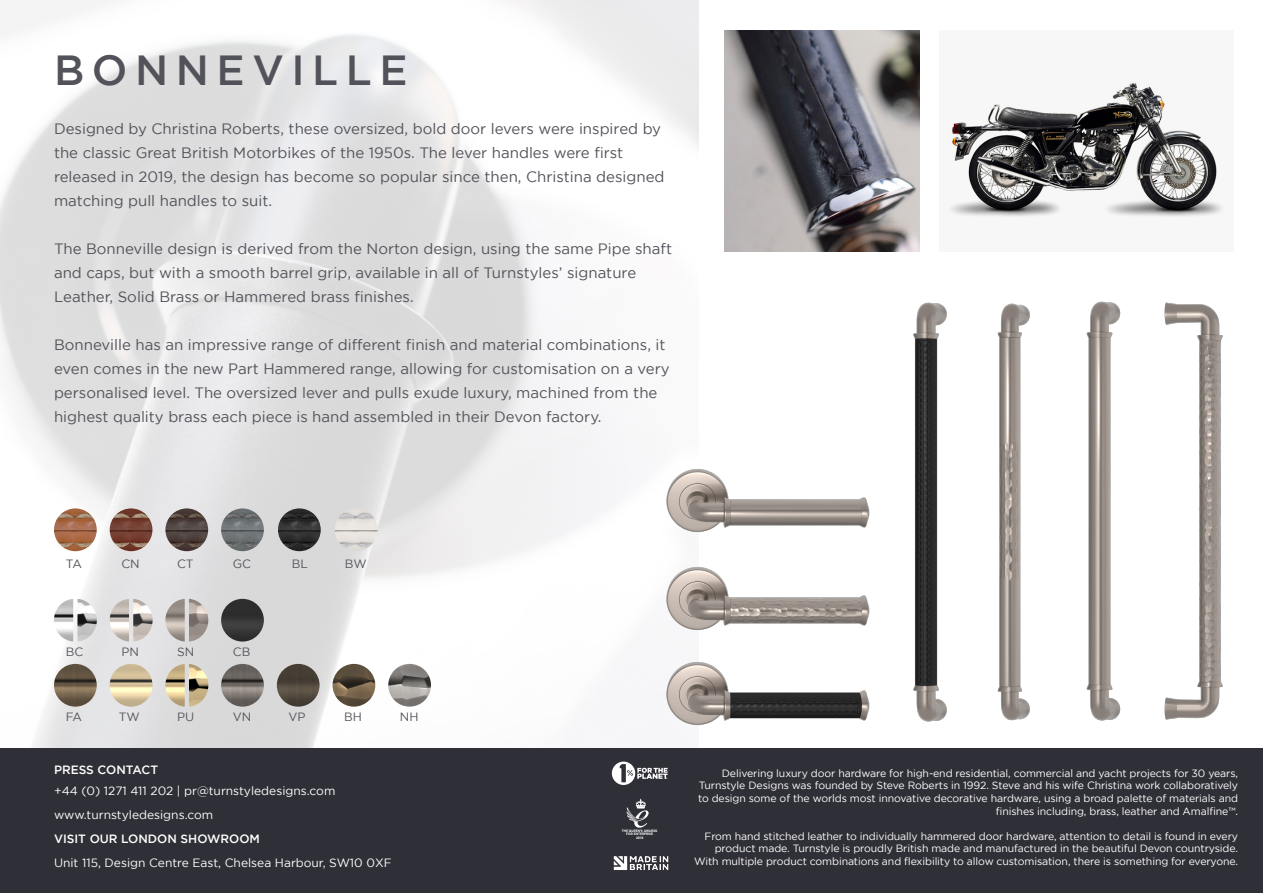
<style>
.page{position:relative;width:1263px;height:893px;background:#fff}
.page>*{position:absolute;margin:0;border:0;box-sizing:border-box;transform-origin:0 0}
.t1{font:500 42px "Gotham";letter-spacing:.18em;color:#52525a}
.t2{font:15px/24px "Gotham";color:#52525a}
.t3{font:12px/24px "Gotham";color:#fff}
.t4{font:500 12px "Gotham";color:#fff}
.t5{font:12px "Gotham";color:#52525a}
.t6{font:10.5px/12.6px "Gotham";letter-spacing:-.01em;color:#fff;text-align:right}
.t7{font:700 3.45px/3.9px "Gotham";color:#fff;text-align:center;scale:.87 1}
</style>
<div class="page">
<img style="left:0;top:0;width:698px;height:748px">
<div style="left:0;top:748px;width:1263px;height:145px;background:#2f2f37"></div>
<svg style="left:626px;top:799px;width:23px;height:29px"></svg>
<svg style="left:612px;top:762px;width:56px;height:23px"></svg>
<img style="left:613px;top:856px;width:56px;height:14px">
<img style="left:54px;top:508px;width:43px;height:43px;border-radius:21px">
<img style="left:278px;top:508px;width:43px;height:43px;border-radius:21px">
<img style="left:110px;top:508px;width:42px;height:43px;border-radius:21px">
<img style="left:165px;top:508px;width:43px;height:43px;border-radius:21px">
<img style="left:221px;top:508px;width:43px;height:43px;border-radius:21px">
<img style="left:335px;top:508px;width:43px;height:43px;border-radius:21px">
<img style="left:221px;top:599px;width:43px;height:43px;border-radius:21px">
<img style="left:277px;top:664px;width:43px;height:43px;border-radius:21px">
<img style="left:54px;top:664px;width:43px;height:43px;border-radius:21px">
<img style="left:110px;top:664px;width:42px;height:43px;border-radius:21px">
<img style="left:221px;top:664px;width:43px;height:43px;border-radius:21px">
<svg style="left:110px;top:664px;width:42px;height:43px"></svg>
<img style="left:54px;top:599px;width:19px;height:43px">
<img style="left:77px;top:599px;width:20px;height:43px">
<img style="left:110px;top:599px;width:19px;height:43px">
<img style="left:133px;top:599px;width:20px;height:43px">
<img style="left:165px;top:599px;width:20px;height:43px">
<img style="left:189px;top:599px;width:19px;height:43px">
<img style="left:165px;top:664px;width:20px;height:43px">
<img style="left:189px;top:664px;width:19px;height:43px">
<img style="left:333px;top:664px;width:42px;height:43px;border-radius:21px">
<img style="left:388px;top:664px;width:43px;height:43px;border-radius:21px">
<img style="left:949px;top:82px;width:275px;height:136px">
<img style="left:724px;top:31px;width:196px;height:221px">
<img style="left:1086px;top:301px;width:35px;height:420px">
<img style="left:997px;top:303px;width:33px;height:418px">
<img style="left:1164px;top:302px;width:59px;height:418px">
<img style="left:662px;top:466px;width:208px;height:83px">
<img style="left:662px;top:564px;width:208px;height:83px">
<img style="left:662px;top:659px;width:208px;height:83px">
<img style="left:913px;top:302px;width:34px;height:420px">
<h1 class="t1" style="left:54px;top:46px;width:355px">BONNEVILLE</h1>
<p class="t2" style="left:54px;top:117px;width:612px">Designed by Christina Roberts, these oversized, bold door levers were inspired by the classic Great British Motorbikes of the 1950s. The lever handles were first released in 2019, the design has become so popular since then, Christina designed matching pull handles to suit.</p>
<p class="t2" style="left:54px;top:237px;width:620px">The Bonneville design is derived from the Norton design, using the same Pipe shaft and caps, but with a smooth barrel grip, available in all of Turnstyles’ signature<br>Leather, Solid Brass or Hammered brass finishes.</p>
<p class="t2" style="left:54px;top:333px;width:617px">Bonneville has an impressive range of different finish and material combinations, it even comes in the new Part Hammered range, allowing for customisation on a very personalised level. The oversized lever and pulls exude luxury, machined from the highest quality brass each piece is hand assembled in their Devon factory.</p>
<p class="t5" style="left:66px;top:557px;width:18px">TA</p>
<p class="t5" style="left:121px;top:557px;width:20px">CN</p>
<p class="t5" style="left:177px;top:557px;width:18px">CT</p>
<p class="t5" style="left:233px;top:557px;width:20px">GC</p>
<p class="t5" style="left:292px;top:557px;width:18px">BL</p>
<p class="t5" style="left:345px;top:557px;width:23px">BW</p>
<p class="t5" style="left:66px;top:645px;width:19px">BC</p>
<p class="t5" style="left:121px;top:645px;width:19px">PN</p>
<p class="t5" style="left:177px;top:645px;width:19px">SN</p>
<p class="t5" style="left:233px;top:645px;width:19px">CB</p>
<p class="t5" style="left:66px;top:710px;width:18px">FA</p>
<p class="t5" style="left:119px;top:710px;width:23px">TW</p>
<p class="t5" style="left:177px;top:710px;width:19px">PU</p>
<p class="t5" style="left:233px;top:710px;width:20px">VN</p>
<p class="t5" style="left:289px;top:710px;width:19px">VP</p>
<p class="t5" style="left:344px;top:710px;width:19px">BH</p>
<p class="t5" style="left:400px;top:710px;width:20px">NH</p>
<p class="t4" style="left:54px;top:763px;width:106px">PRESS CONTACT</p>
<p class="t3" style="left:54px;top:779px;width:283px">+44 (0) 1271 411 202 | pr@turnstyledesigns.com www.turnstyledesigns.com</p>
<p class="t4" style="left:54px;top:832px;width:207px">VISIT OUR LONDON SHOWROOM</p>
<p class="t3" style="left:54px;top:851px;width:339px">Unit 115, Design Centre East, Chelsea Harbour, SW10 0XF</p>
<p class="t7" style="left:622px;top:828px;width:43px">THE QUEEN’S AWARDS<br>FOR ENTERPRISE<br>2018</p>
<p class="t6" style="left:698px;top:767px;width:541px">Delivering luxury door hardware for high-end residential, commercial and yacht projects for 30 years, Turnstyle Designs was founded by Steve Roberts in 1992. Steve and his wife Christina work collaboratively to design some of the worlds most innovative decorative hardware, using a broad palette of materials and finishes including, brass, leather and Amalfine™.</p>
<p class="t6" style="left:694px;top:830px;width:545px">From hand stitched leather to individually hammered door hardware, attention to detail is found in every product made. Turnstyle is proudly British made and manufactured in the beautiful Devon countryside.<br>With multiple product combinations and flexibility to allow customisation, there is something for everyone.</p>
</div>
